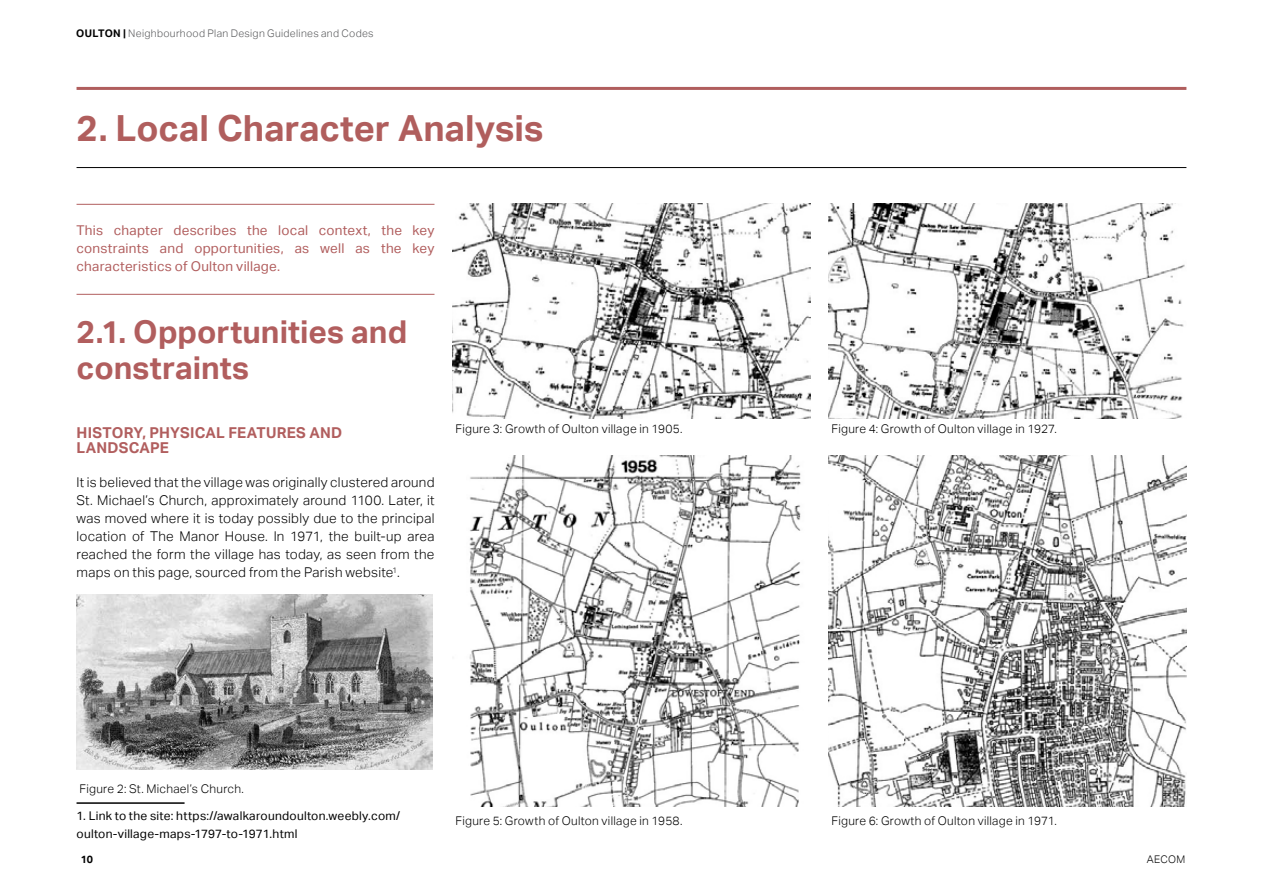
<style>
.page{position:relative;width:1263px;height:893px;background:#fff}
.page>*{position:absolute;margin:0;border:0;box-sizing:border-box;transform-origin:0 0}
.t1{font:700 36px "AECOM Sans";color:#b05e5d}
.t2{font:700 31.5px/36px "AECOM Sans";color:#b15e5e}
.t3{font:700 15px/15px "AECOM Sans";letter-spacing:.015em;color:#b15e5e}
.t4{font:300 13.5px/18px "AECOM Sans";letter-spacing:.02em;color:#000;text-align:justify}
.t5{font:13.5px/18px "AECOM Sans";letter-spacing:.02em;color:#b15e5e;text-align:justify}
.t6{font:300 12px "AECOM Sans";letter-spacing:.025em;color:#000}
.t7{font:12px/17.2px "AECOM Sans";letter-spacing:.02em;color:#000}
.t8{font:300 10.5px "AECOM Sans";letter-spacing:.03em;color:#58595b}
.t9{font:300 10.5px "AECOM Sans";letter-spacing:.025em;color:#000}
.t10{font:700 10.5px "AECOM Sans";color:#000}
.s1{font-weight:700;color:#000}
</style>
<div class="page">
<hr style="left:77px;top:802px;width:108px;height:2px;background:#000">
<hr style="left:77px;top:87px;width:1109px;height:3px;background:#b05e5d">
<hr style="left:77px;top:167px;width:1109px;height:1px;background:#000">
<hr style="left:77px;top:204px;width:357px;height:1px;background:#b15e5e">
<hr style="left:77px;top:294px;width:357px;height:1px;background:#b15e5e">
<img style="left:452px;top:203px;width:358px;height:216px">
<img style="left:469px;top:455px;width:332px;height:351px">
<img style="left:828px;top:203px;width:357px;height:216px">
<img style="left:828px;top:455px;width:358px;height:351px">
<img style="left:77px;top:594px;width:355px;height:176px">
<p class="t8" style="left:76px;top:27px;width:299px"><span class="s1">OULTON |</span> Neighbourhood Plan Design Guidelines and Codes</p>
<h1 class="t1" style="left:77px;top:107px;width:469px">2. Local Character Analysis</h1>
<p class="t5" style="left:77px;top:222px;width:359px">This chapter describes the local context, the key constraints and opportunities, as well as the key characteristics of Oulton village.</p>
<h2 class="t2" style="left:77px;top:315px;width:332px">2.1. Opportunities and constraints</h2>
<p class="t3" style="left:77px;top:425px;width:267px">HISTORY, PHYSICAL FEATURES AND<br>LANDSCAPE</p>
<p class="t4" style="left:77px;top:474px;width:359px">It is believed that the village was originally clustered around St. Michael’s Church, approximately around 1100. Later, it was moved where it is today possibly due to the principal location of The Manor House. In 1971, the built-up area reached the form the village has today, as seen from the maps on this page, sourced from the Parish website<sup>1</sup>.</p>
<p class="t6" style="left:455px;top:422px;width:229px">Figure 3: Growth of Oulton village in 1905.</p>
<p class="t6" style="left:831px;top:422px;width:227px">Figure 4: Growth of Oulton village in 1927.</p>
<p class="t6" style="left:80px;top:782px;width:166px">Figure 2: St. Michael’s Church.</p>
<p class="t7" style="left:77px;top:807px;width:325px">1. Link to the site: https://awalkaroundoulton.weebly.com/ oulton-village-maps-1797-to-1971.html</p>
<p class="t6" style="left:455px;top:814px;width:229px">Figure 5: Growth of Oulton village in 1958.</p>
<p class="t6" style="left:831px;top:814px;width:227px">Figure 6: Growth of Oulton village in 1971.</p>
<p class="t10" style="left:81px;top:853px;width:14px">10</p>
<p class="t9" style="left:1147px;top:853px;width:40px">AECOM</p>
</div>
